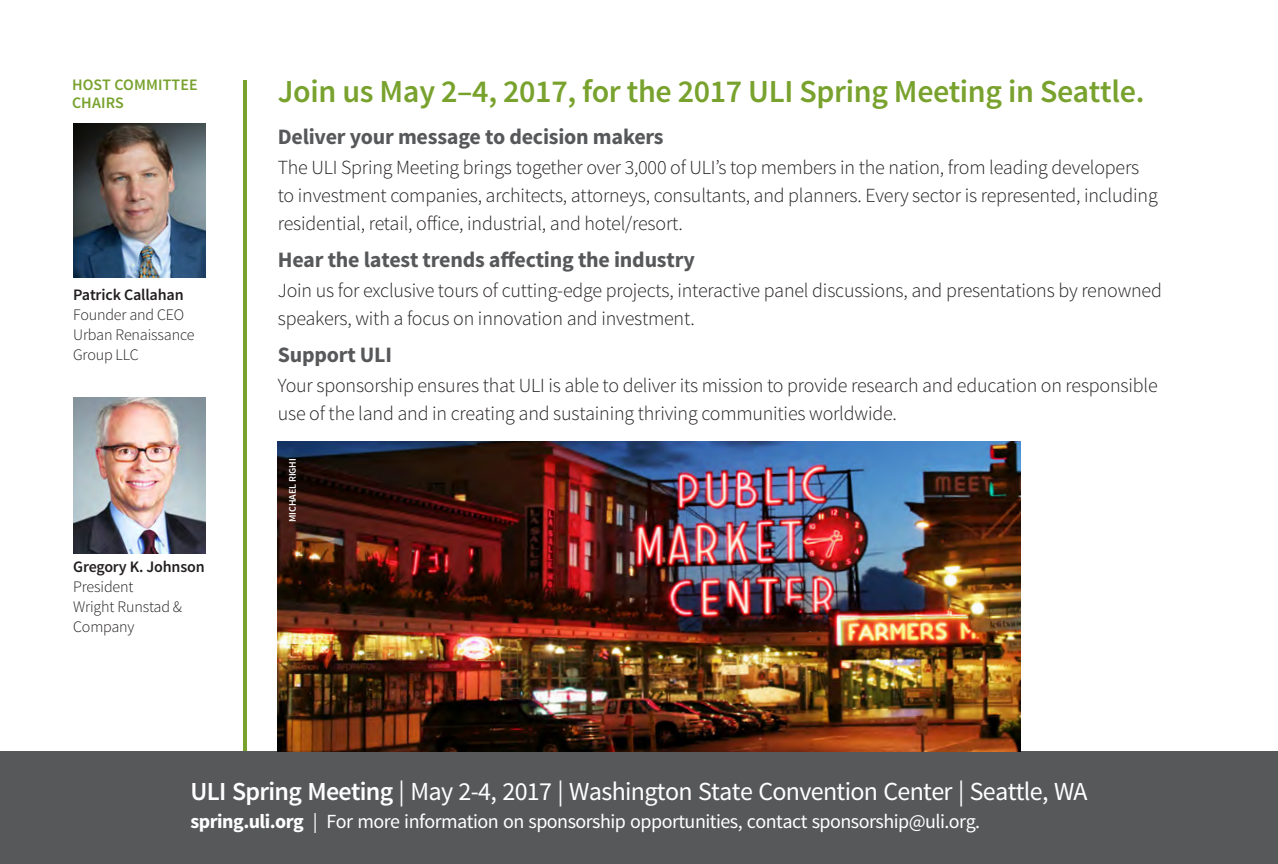
<style>
.page{position:relative;width:1278px;height:864px;background:#fff}
.page>*{position:absolute;margin:0;border:0;box-sizing:border-box;transform-origin:0 0}
.t1{font:600 32px "Source Sans Pro";letter-spacing:-.01em;color:#78a22d}
.t2{font:26px "Source Sans Pro";letter-spacing:-.025em;color:#fff}
.t3{font:700 22px "Source Sans Pro";letter-spacing:-.01em;color:#57585a}
.t4{font:300 20px/28px "Source Sans Pro";letter-spacing:-.01em;color:#231f20}
.t5{font:20px "Source Sans Pro";letter-spacing:-.025em;color:#fff}
.t6{font:300 16px/20px "Source Sans Pro";letter-spacing:-.01em;color:#231f20}
.t7{font:600 16px "Source Sans Pro";letter-spacing:-.01em;color:#231f20}
.t8{font:600 16px/18px "Source Sans Pro";letter-spacing:.01em;color:#78a22d}
.t9{font:600 10px "Source Sans Pro";letter-spacing:-.01em;color:#fff}
.s1{font-weight:600}
.s2{font-weight:700}
</style>
<div class="page">
<img style="left:73px;top:123px;width:133px;height:154px">
<hr style="left:243px;top:80px;width:4px;height:672px;background:#78a22d">
<img style="left:73px;top:398px;width:133px;height:156px">
<div style="left:0;top:752px;width:1278px;height:112px;background:#57585a"></div>
<img style="left:278px;top:441px;width:743px;height:311px">
<p class="t8" style="left:72px;top:76px;width:127px">HOST COMMITTEE<br>CHAIRS</p>
<p class="t7" style="left:73px;top:285px;width:112px">Patrick Callahan</p>
<p class="t6" style="left:73px;top:305px;width:113px">Founder and CEO</p>
<p class="t6" style="left:73px;top:325px;width:123px">Urban Renaissance<br>Group LLC</p>
<p class="t7" style="left:73px;top:557px;width:133px">Gregory K. Johnson</p>
<p class="t6" style="left:73px;top:577px;width:62px">President</p>
<p class="t6" style="left:73px;top:597px;width:110px">Wright Runstad &amp;<br>Company</p>
<p class="t1" style="left:278px;top:71px;width:868px">Join us May 2–4, 2017, for the 2017 ULI Spring Meeting in Seattle.</p>
<p class="t3" style="left:278px;top:123px;width:387px">Deliver your message to decision makers</p>
<p class="t4" style="left:278px;top:153px;width:881px">The ULI Spring Meeting brings together over 3,000 of ULI’s top members in the nation, from leading developers to investment companies, architects, attorneys, consultants, and planners. Every sector is represented, including residential, retail, office, industrial, and hotel/resort.</p>
<p class="t3" style="left:278px;top:246px;width:419px">Hear the latest trends affecting the industry</p>
<p class="t4" style="left:278px;top:276px;width:886px">Join us for exclusive tours of cutting-edge projects, interactive panel discussions, and presentations by renowned speakers, with a focus on innovation and investment.</p>
<p class="t3" style="left:278px;top:341px;width:116px">Support ULI</p>
<p class="t4" style="left:278px;top:371px;width:881px">Your sponsorship ensures that ULI is able to deliver its mission to provide research and education on responsible use of the land and in creating and sustaining thriving communities worldwide.</p>
<p class="t9" style="left:286px;top:522px;width:65px;rotate:-90deg">MICHAEL RIGHI</p>
<p class="t2" style="left:191px;top:775px;width:898px"><span class="s1">ULI Spring Meeting</span> | May 2-4, 2017 | Washington State Convention Center | Seattle, WA</p>
<p class="t5" style="left:191px;top:809px;width:791px"><span class="s2">spring.uli.org</span> | For more information on sponsorship opportunities, contact sponsorship@uli.org.</p>
</div>
